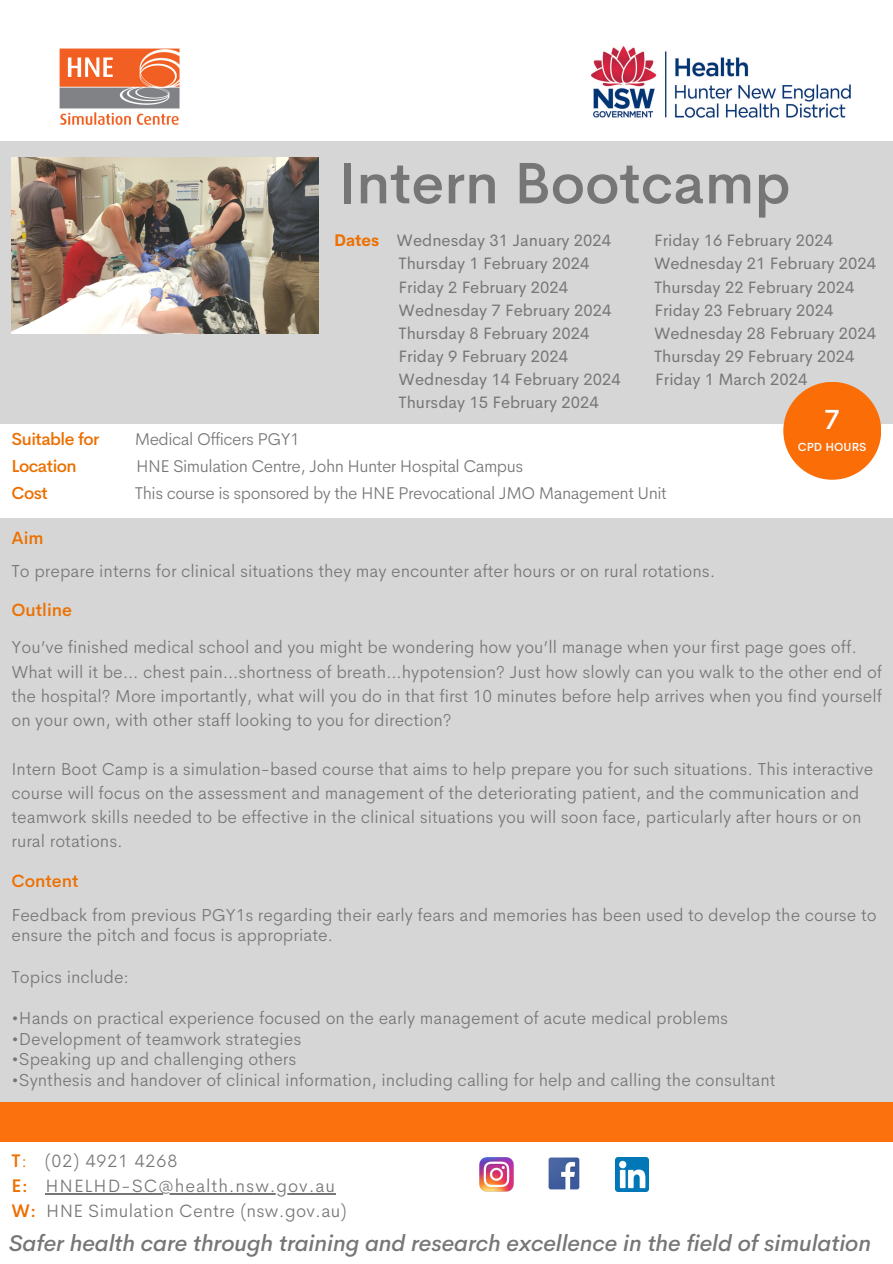
<style>
.page{position:relative;width:893px;height:1264px;background:#fff}
.page>*{position:absolute;margin:0;border:0;box-sizing:border-box;transform-origin:0 0}
.t1{font:500 57.9px "Cerebri Sans";color:#767676}
.t2{font:500 27.45px "Cerebri Sans";color:#fdfdfd}
.t3{font:italic 500 22.65px "Cerebri Sans";color:#767676}
.t4{font:300 18px "Cerebri Sans";letter-spacing:.05em;color:#767676}
.t5{font:300 18px "Cerebri Sans";letter-spacing:.015em;color:#767676}
.t6{font:300 17.55px/24.3px "Cerebri Sans";color:#767676}
.t7{font:500 17.55px "Cerebri Sans";color:#ed6f00}
.t8{font:300 17.25px "Cerebri Sans";letter-spacing:-.03em;color:#767676}
.t9{font:500 17.25px "Cerebri Sans";letter-spacing:-.03em;color:#ed6f00}
.t10{font:16.5px "Cerebri Sans";color:#767676}
.t11{font:500 11.7px "Cerebri Sans";color:#fdfdfd}
.s1{font-weight:700;color:#ed6f00}
.s2{font-weight:500;color:#ed6f00}
.s3{color:#ed6f00}
</style>
<div class="page">
<img style="left:590px;top:46px;width:261px;height:72px">
<img style="left:59px;top:48px;width:121px;height:77px">
<div style="left:0;top:141px;width:892px;height:282px;background:#d6d6d6"></div>
<img style="left:11px;top:158px;width:308px;height:175px">
<div style="left:0;top:518px;width:892px;height:584px;background:#d6d6d6"></div>
<div style="left:0;top:1102px;width:892px;height:39px;background:#fa710e"></div>
<img style="left:479px;top:1157px;width:34px;height:33px">
<img style="left:548px;top:1157px;width:32px;height:33px">
<img style="left:615px;top:1157px;width:33px;height:33px">
<hr style="left:46px;top:1192px;width:290px;height:2px;background:#767676">
<div style="left:783px;top:382px;width:98px;height:98px;background:#fa6d07;border-radius:50%"></div>
<p class="t1" style="left:338px;top:145px;width:454px">Intern Bootcamp</p>
<p class="t10" style="left:334px;top:230px;width:278px"><span class="s1">Dates</span> Wednesday 31 January 2024</p>
<p class="t10" style="left:654px;top:230px;width:180px">Friday 16 February 2024</p>
<p class="t10" style="left:398px;top:253px;width:192px">Thursday 1 February 2024</p>
<p class="t10" style="left:654px;top:253px;width:224px">Wednesday 21 February 2024</p>
<p class="t10" style="left:398px;top:276px;width:171px">Friday 2 February 2024</p>
<p class="t10" style="left:654px;top:276px;width:202px">Thursday 22 February 2024</p>
<p class="t10" style="left:398px;top:299px;width:214px">Wednesday 7 February 2024</p>
<p class="t10" style="left:654px;top:299px;width:180px">Friday 23 February 2024</p>
<p class="t10" style="left:398px;top:322px;width:192px">Thursday 8 February 2024</p>
<p class="t10" style="left:654px;top:322px;width:224px">Wednesday 28 February 2024</p>
<p class="t10" style="left:398px;top:345px;width:171px">Friday 9 February 2024</p>
<p class="t10" style="left:654px;top:345px;width:202px">Thursday 29 February 2024</p>
<p class="t10" style="left:398px;top:368px;width:224px">Wednesday 14 February 2024</p>
<p class="t10" style="left:655px;top:368px;width:154px">Friday 1 March 2024</p>
<p class="t10" style="left:398px;top:391px;width:202px">Thursday 15 February 2024</p>
<p class="t2" style="left:824px;top:401px;width:17px">7</p>
<p class="t11" style="left:797px;top:439px;width:70px">CPD HOURS</p>
<p class="t9" style="left:11px;top:428px;width:89px">Suitable for</p>
<p class="t8" style="left:135px;top:428px;width:166px">Medical Officers PGY1</p>
<p class="t9" style="left:11px;top:455px;width:67px">Location</p>
<p class="t8" style="left:136px;top:455px;width:389px">HNE Simulation Centre, John Hunter Hospital Campus</p>
<p class="t9" style="left:11px;top:482px;width:38px">Cost</p>
<p class="t8" style="left:135px;top:482px;width:533px">This course is sponsored by the HNE Prevocational JMO Management Unit</p>
<p class="t7" style="left:11px;top:526px;width:34px">Aim</p>
<p class="t6" style="left:11px;top:559px;width:705px">To prepare interns for clinical situations they may encounter after hours or on rural rotations.</p>
<p class="t7" style="left:11px;top:598px;width:62px">Outline</p>
<p class="t6" style="left:11px;top:635px;width:872px">You’ve finished medical school and you might be wondering how you’ll manage when your first page goes off.<br>What will it be… chest pain…shortness of breath…hypotension? Just how slowly can you walk to the other end of the hospital? More importantly, what will you do in that first 10 minutes before help arrives when you find yourself on your own, with other staff looking to you for direction?</p>
<p class="t6" style="left:11px;top:756px;width:863px">Intern Boot Camp is a simulation-based course that aims to help prepare you for such situations. This interactive course will focus on the assessment and management of the deteriorating patient, and the communication and teamwork skills needed to be effective in the clinical situations you will soon face, particularly after hours or on rural rotations.</p>
<p class="t7" style="left:11px;top:869px;width:69px">Content</p>
<p class="t6" style="left:11px;top:904px;width:866px;line-height:20.7px">Feedback from previous PGY1s regarding their early fears and memories has been used to develop the course to ensure the pitch and focus is appropriate.</p>
<p class="t6" style="left:11px;top:964px;width:119px">Topics include:</p>
<p class="t6" style="left:11px;top:1005px;width:718px">•Hands on practical experience focused on the early management of acute medical problems</p>
<p class="t6" style="left:11px;top:1026px;width:291px">•Development of teamwork strategies</p>
<p class="t6" style="left:11px;top:1047px;width:286px">•Speaking up and challenging others</p>
<p class="t6" style="left:11px;top:1067px;width:765px">•Synthesis and handover of clinical information, including calling for help and calling the consultant</p>
<p class="t4" style="left:11px;top:1149px;width:167px"><span class="s2">T</span><span class="s3">:</span> (02) 4921 4268</p>
<p class="t4" style="left:11px;top:1173px;width:325px"><span class="s2">E:</span> HNELHD-SC@health.nsw.gov.au</p>
<p class="t5" style="left:11px;top:1198px;width:337px"><span class="s2">W:</span> HNE Simulation Centre (nsw.gov.au)</p>
<p class="t3" style="left:9px;top:1228px;width:863px">Safer health care through training and research excellence in the field of simulation</p>
</div>
